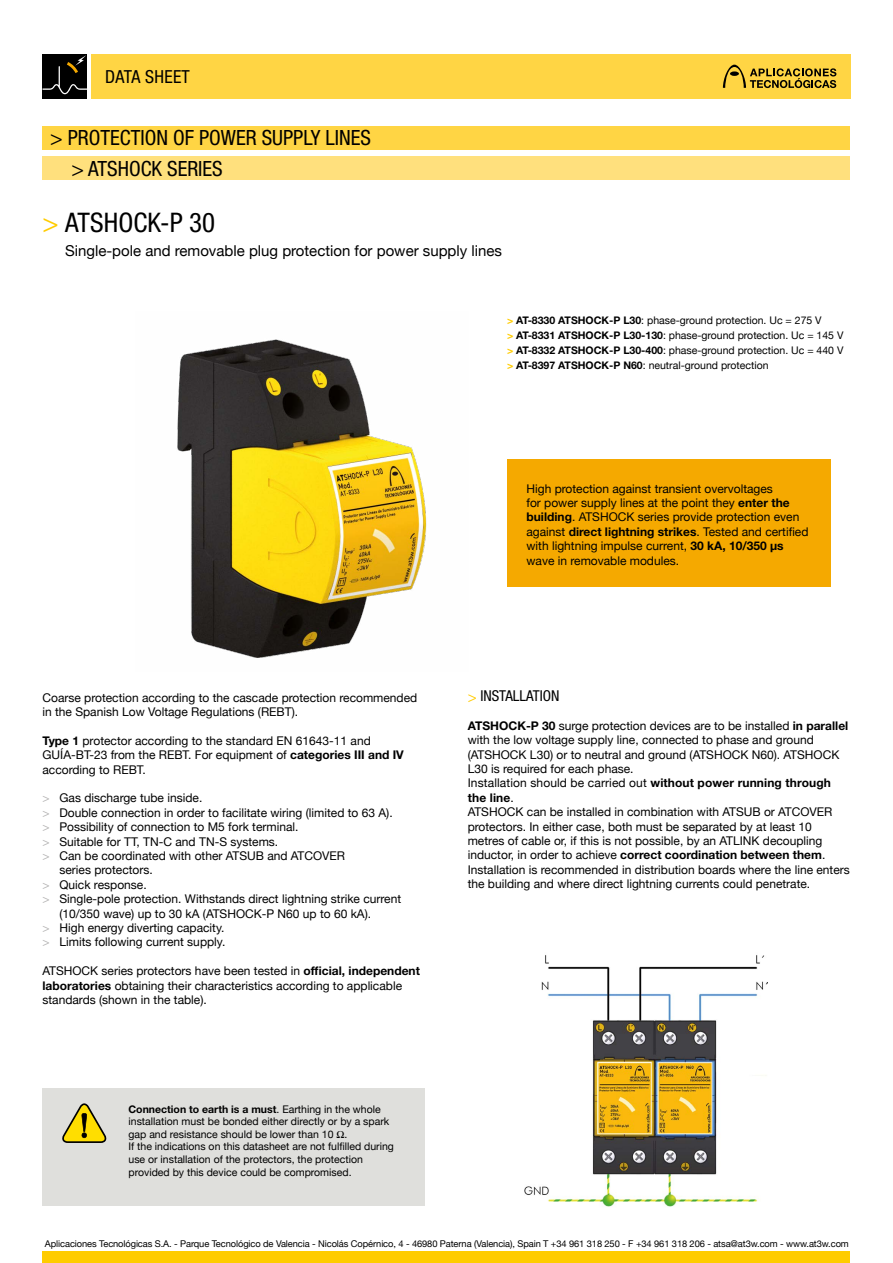
<style>
.page{position:relative;width:893px;height:1263px;background:#fff}
.page>*{position:absolute;margin:0;border:0;box-sizing:border-box;transform-origin:0 0}
.t1{font:condensed 27px "Helvetica Neue LT Std";letter-spacing:.005em;color:#000}
.t2{font:condensed 21px "Helvetica Neue LT Std";color:#000}
.t3{font:condensed 18px "Helvetica Neue LT Std";letter-spacing:.015em;color:#000}
.t4{font:15px "Helvetica Neue";color:#000}
.t5{font:condensed 15px "Helvetica Neue LT Std";color:#000}
.t6{font:12px/14.4px "Helvetica Neue";color:#000}
.t7{font:700 12px "Helvetica Neue LT Std";color:#000}
.t8{font:10.5px/12.6px "Helvetica Neue";color:#000}
.t9{font:700 10.5px "Helvetica Neue LT Std";color:#000}
.t10{font:9.3px "Helvetica Neue";letter-spacing:-.01em;color:#000}
.s1{color:#fc0}
.s2{font-family:"Helvetica Neue LT Std";font-weight:700;color:#fc0}
.s3{font-family:"Helvetica Neue LT Std";font-weight:700}
.s4{color:#b3b2b2}
.s5{font-family:"Helvetica Neue";font-weight:400}
</style>
<div class="page">
<div style="left:43px;top:1251px;width:807px;height:12px;background:#fc0"></div>
<div style="left:43px;top:54px;width:44px;height:45px;background:#000"></div>
<svg style="left:43px;top:55px;width:44px;height:39px"></svg>
<div style="left:91px;top:54px;width:759px;height:45px;background:#ffd544"></div>
<svg style="left:723px;top:65px;width:113px;height:23px"></svg>
<div style="left:507px;top:459px;width:323px;height:128px;background:#f5a900"></div>
<img style="left:177px;top:339px;width:250px;height:319px">
<img style="left:524px;top:955px;width:243px;height:252px">
<div style="left:43px;top:157px;width:807px;height:23px;background:#ffe07d"></div>
<div style="left:43px;top:126px;width:807px;height:23px;background:#ffd544"></div>
<div style="left:43px;top:1089px;width:382px;height:117px;background:#dfdfdc"></div>
<svg style="left:62px;top:1103px;width:45px;height:40px"></svg>
<h3 class="t3" style="left:105px;top:66px;width:86px">DATA SHEET</h3>
<h2 class="t2" style="left:50px;top:126px;width:322px">&gt; PROTECTION OF POWER SUPPLY LINES</h2>
<h2 class="t2" style="left:71px;top:156px;width:153px">&gt; ATSHOCK SERIES</h2>
<h1 class="t1" style="left:43px;top:207px;width:174px"><span class="s1">&gt;</span> ATSHOCK-P 30</h1>
<p class="t4" style="left:65px;top:241px;width:439px">Single-pole and removable plug protection for power supply lines</p>
<p class="t8" style="left:507px;top:313px;width:338px;line-height:15px"><span class="s2">&gt;</span> <span class="s3">AT-8330 ATSHOCK-P L30</span>: phase-ground protection. Uc = 275 V<br><span class="s2">&gt;</span> <span class="s3">AT-8331 ATSHOCK-P L30-130</span>: phase-ground protection. Uc = 145 V <span class="s2">&gt;</span> <span class="s3">AT-8332 ATSHOCK-P L30-400</span>: phase-ground protection. Uc = 440 V <span class="s2">&gt;</span> <span class="s3">AT-8397 ATSHOCK-P N60</span>: neutral-ground protection</p>
<p class="t6" style="left:526px;top:481px;width:283px">High protection against transient overvoltages<br>for power supply lines at the point they <span class="s3">enter the building</span>. ATSHOCK series provide protection even against <span class="s3">direct lightning strikes</span>. Tested and certified with lightning impulse current, <span class="s3">30 kA, 10/350 μs </span>wave in removable modules.</p>
<p class="t6" style="left:43px;top:690px;width:376px">Coarse protection according to the cascade protection recommended in the Spanish Low Voltage Regulations (REBT).</p>
<p class="t6" style="left:43px;top:733px;width:363px"><span class="s3">Type 1</span> protector according to the standard EN 61643-11 and<br>GUÍA-BT-23 from the REBT. For equipment of <span class="s3">categories III and IV </span>according to REBT.</p>
<p class="t6" style="left:43px;top:791px;width:161px"><span class="s4">&gt;</span> Gas discharge tube inside.</p>
<p class="t6" style="left:43px;top:805px;width:352px"><span class="s4">&gt;</span> Double connection in order to facilitate wiring (limited to 63 A).</p>
<p class="t6" style="left:43px;top:819px;width:257px"><span class="s4">&gt;</span> Possibility of connection to M5 fork terminal.</p>
<p class="t6" style="left:43px;top:834px;width:237px"><span class="s4">&gt;</span> Suitable for TT, TN-C and TN-S systems.</p>
<p class="t6" style="left:43px;top:848px;width:304px"><span class="s4">&gt;</span> Can be coordinated with other ATSUB and ATCOVER</p>
<p class="t6" style="left:60px;top:863px;width:95px">series protectors.</p>
<p class="t6" style="left:43px;top:877px;width:106px"><span class="s4">&gt;</span> Quick response.</p>
<p class="t6" style="left:43px;top:891px;width:360px"><span class="s4">&gt;</span> Single-pole protection. Withstands direct lightning strike current</p>
<p class="t6" style="left:60px;top:906px;width:313px">(10/350 wave) up to 30 kA (ATSHOCK-P N60 up to 60 kA).</p>
<p class="t6" style="left:43px;top:920px;width:184px"><span class="s4">&gt;</span> High energy diverting capacity.</p>
<p class="t6" style="left:43px;top:935px;width:184px"><span class="s4">&gt;</span> Limits following current supply.</p>
<p class="t6" style="left:43px;top:963px;width:379px">ATSHOCK series protectors have been tested in <span class="s3">official, independent laboratories</span> obtaining their characteristics according to applicable standards (shown in the table).</p>
<p class="t9" style="left:129px;top:1102px;width:254px">Connection to earth is a must<span class="s5">. Earthing in the whole</span></p>
<p class="t8" style="left:129px;top:1115px;width:267px">installation must be bonded either directly or by a spark gap and resistance should be lower than 10 Ω.<br>If the indications on this datasheet are not fulfilled during use or installation of the protectors, the protection provided by this device could be compromised.</p>
<p class="t5" style="left:468px;top:687px;width:93px"><span class="s1">&gt;</span> INSTALLATION</p>
<p class="t6" style="left:468px;top:718px;width:382px"><span class="s3">ATSHOCK-P 30</span> surge protection devices are to be installed <span class="s3">in parallel </span>with the low voltage supply line, connected to phase and ground (ATSHOCK L30) or to neutral and ground (ATSHOCK N60). ATSHOCK L30 is required for each phase.<br>Installation should be carried out <span class="s3">without power running through</span></p>
<p class="t7" style="left:468px;top:790px;width:48px">the line<span class="s5">.</span></p>
<p class="t6" style="left:468px;top:804px;width:366px">ATSHOCK can be installed in combination with ATSUB or ATCOVER protectors. In either case, both must be separated by at least 10 metres of cable or, if this is not possible, by an ATLINK decoupling</p>
<p class="t7" style="left:468px;top:848px;width:359px"><span class="s5">inductor, in order to achieve</span> correct coordination between them<span class="s5">.</span></p>
<p class="t6" style="left:468px;top:862px;width:384px">Installation is recommended in distribution boards where the line enters the building and where direct lightning currents could penetrate.</p>
<p class="t10" style="left:45px;top:1238px;width:805px">Aplicaciones Tecnológicas S.A. - Parque Tecnológico de Valencia - Nicolás Copérnico, 4 - 46980 Paterna (Valencia), Spain T +34 961 318 250 - F +34 961 318 206 - atsa@at3w.com - www.at3w.com</p>
</div>
